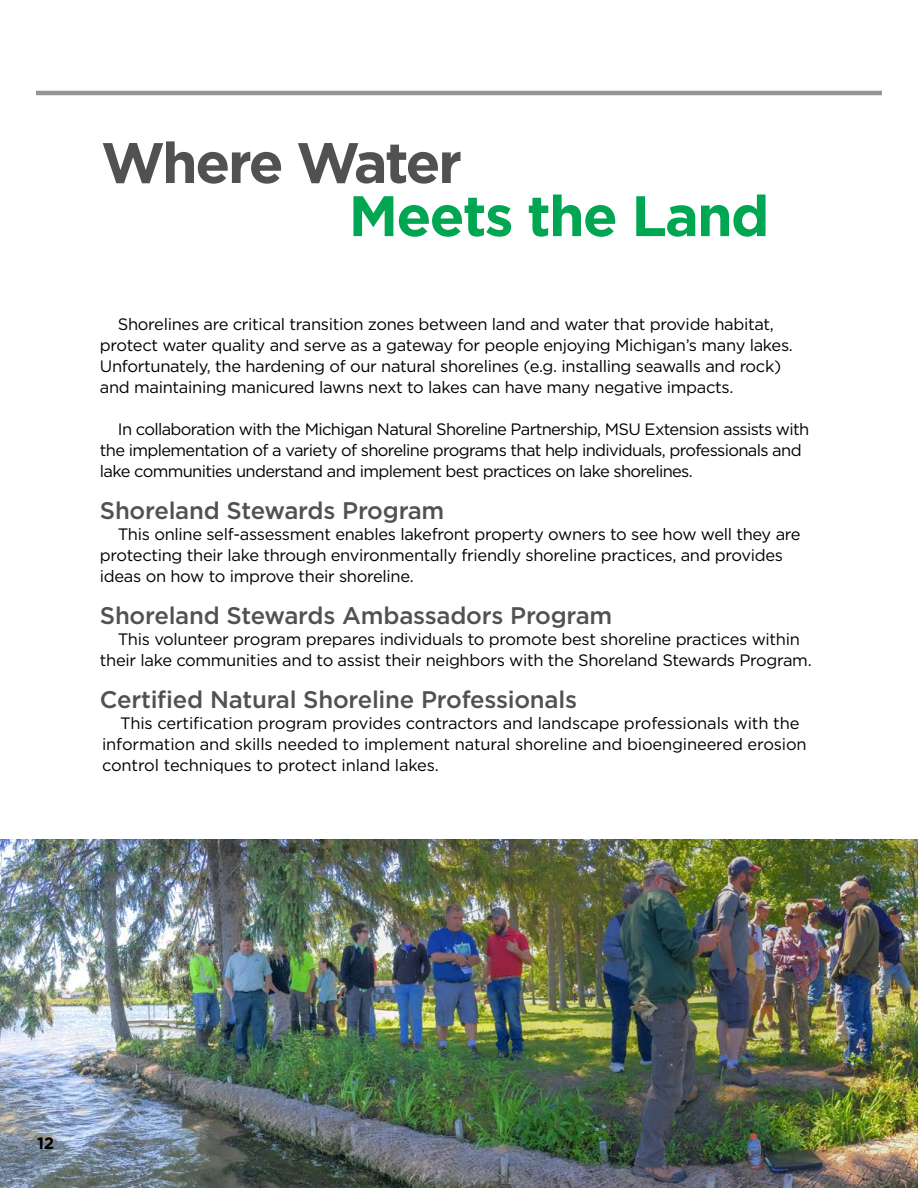
<style>
.page{position:relative;width:918px;height:1188px;background:#fff}
.page>*{position:absolute;margin:0;border:0;box-sizing:border-box;transform-origin:0 0}
.t1{font:700 57px "Gotham";letter-spacing:-.03em;color:#00a651}
.t2{font:700 57px "Gotham";letter-spacing:-.05em;color:#535054}
.t3{font:500 24px "Gotham";letter-spacing:-.01em;color:#535054}
.t4{font:16.5px/21px "Gotham";letter-spacing:-.02em;color:#000}
.t5{font:16.5px/21px "Gotham";letter-spacing:-.04em;color:#000}
.t6{font:700 16.5px "Gotham";color:#000}
</style>
<div class="page">
<hr style="left:36px;top:91px;width:846px;height:4px;background:#939598">
<img style="left:0;top:840px;width:918px;height:348px">
<h1 class="t2" style="left:101px;top:125px;width:363px">Where Water</h1>
<h1 class="t1" style="left:349px;top:178px;width:422px">Meets the Land</h1>
<p class="t4" style="left:100px;top:313px;width:695px;text-indent:18px">Shorelines are critical transition zones between land and water that provide habitat, protect water quality and serve as a gateway for people enjoying Michigan’s many lakes.<br>Unfortunately, the hardening of our natural shorelines (e.g. installing seawalls and rock) and maintaining manicured lawns next to lakes can have many negative impacts.</p>
<p class="t5" style="left:100px;top:418px;width:711px;text-indent:18px">In collaboration with the Michigan Natural Shoreline Partnership, MSU Extension assists with the implementation of a variety of shoreline programs that help individuals, professionals and lake communities understand and implement best practices on lake shorelines.</p>
<h2 class="t3" style="left:100px;top:495px;width:346px">Shoreland Stewards Program</h2>
<p class="t4" style="left:100px;top:523px;width:702px;text-indent:18px">This online self-assessment enables lakefront property owners to see how well they are protecting their lake through environmentally friendly shoreline practices, and provides ideas on how to improve their shoreline.</p>
<h2 class="t3" style="left:100px;top:600px;width:514px">Shoreland Stewards Ambassadors Program</h2>
<p class="t4" style="left:100px;top:628px;width:713px;text-align:center">This volunteer program prepares individuals to promote best shoreline practices within their lake communities and to assist their neighbors with the Shoreland Stewards Program.</p>
<h2 class="t3" style="left:100px;top:684px;width:479px">Certified Natural Shoreline Professionals</h2>
<p class="t4" style="left:102px;top:712px;width:706px;text-indent:18px">This certification program provides contractors and landscape professionals with the information and skills needed to implement natural shoreline and bioengineered erosion control techniques to protect inland lakes.</p>
<p class="t6" style="left:37px;top:1132px;width:19px">12</p>
</div>
